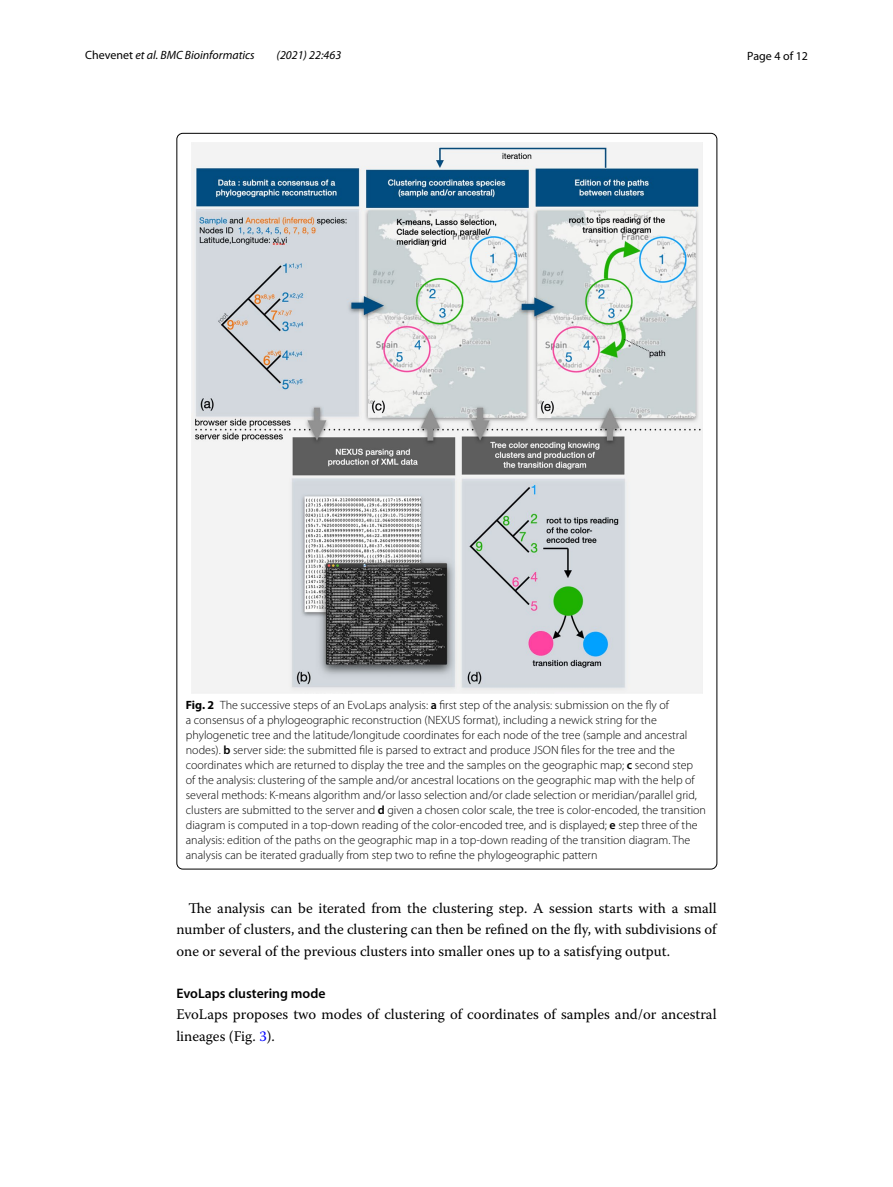
<style>
.page{position:relative;width:893px;height:1187px;background:#fff}
.page>*{position:absolute;margin:0;border:0;box-sizing:border-box;transform-origin:0 0}
.t1{font:14.7px/21.3px "Warnock Pro";color:#000;text-align:justify}
.t2{font:600 13.8px "Myriad Pro";color:#000}
.t3{font:300 12px/15px "Myriad Pro";color:#000}
.t4{font:italic 12px "Myriad Pro";color:#000}
.t5{font:12px "Myriad Pro";color:#000}
.s1{font-style:normal}
.s2{font-weight:700}
.s3{font-weight:600}
.s4{color:#00f}
</style>
<div class="page">
<img style="left:192px;top:142px;width:510px;height:552px">
<p class="t4" style="left:85px;top:48px;width:171px"><span class="s1">Chevenet</span> et al. BMC Bioinformatics</p>
<p class="t4" style="left:277px;top:48px;width:66px">(2021) 22:463</p>
<p class="t5" style="left:747px;top:48px;width:62px">Page 4 of 12</p>
<p class="t3" style="left:186px;top:697px;width:522px"><span class="s2">Fig. 2</span> The successive steps of an EvoLaps analysis: <span class="s3">a</span> first step of the analysis: submission on the fly of<br>a consensus of a phylogeographic reconstruction (NEXUS format), including a newick string for the phylogenetic tree and the latitude/longitude coordinates for each node of the tree (sample and ancestral nodes). <span class="s3">b</span> server side: the submitted file is parsed to extract and produce JSON files for the tree and the coordinates which are returned to display the tree and the samples on the geographic map; <span class="s3">c</span> second step<br>of the analysis: clustering of the sample and/or ancestral locations on the geographic map with the help of several methods: K-means algorithm and/or lasso selection and/or clade selection or meridian/parallel grid, clusters are submitted to the server and <span class="s3">d</span> given a chosen color scale, the tree is color-encoded, the transition diagram is computed in a top-down reading of the color-encoded tree, and is displayed; <span class="s3">e</span> step three of the analysis: edition of the paths on the geographic map in a top-down reading of the transition diagram. The analysis can be iterated gradually from step two to refine the phylogeographic pattern</p>
<p class="t1" style="left:176px;top:897px;width:542px;text-indent:12px">The analysis can be iterated from the clustering step. A session starts with a small number of clusters, and the clustering can then be refined on the fly, with subdivisions of one or several of the previous clusters into smaller ones up to a satisfying output.</p>
<p class="t2" style="left:176px;top:984px;width:151px">EvoLaps clustering mode</p>
<p class="t1" style="left:176px;top:1003px;width:542px">EvoLaps proposes two modes of clustering of coordinates of samples and/or ancestral lineages (Fig. <span class="s4">3</span>).</p>
</div>
